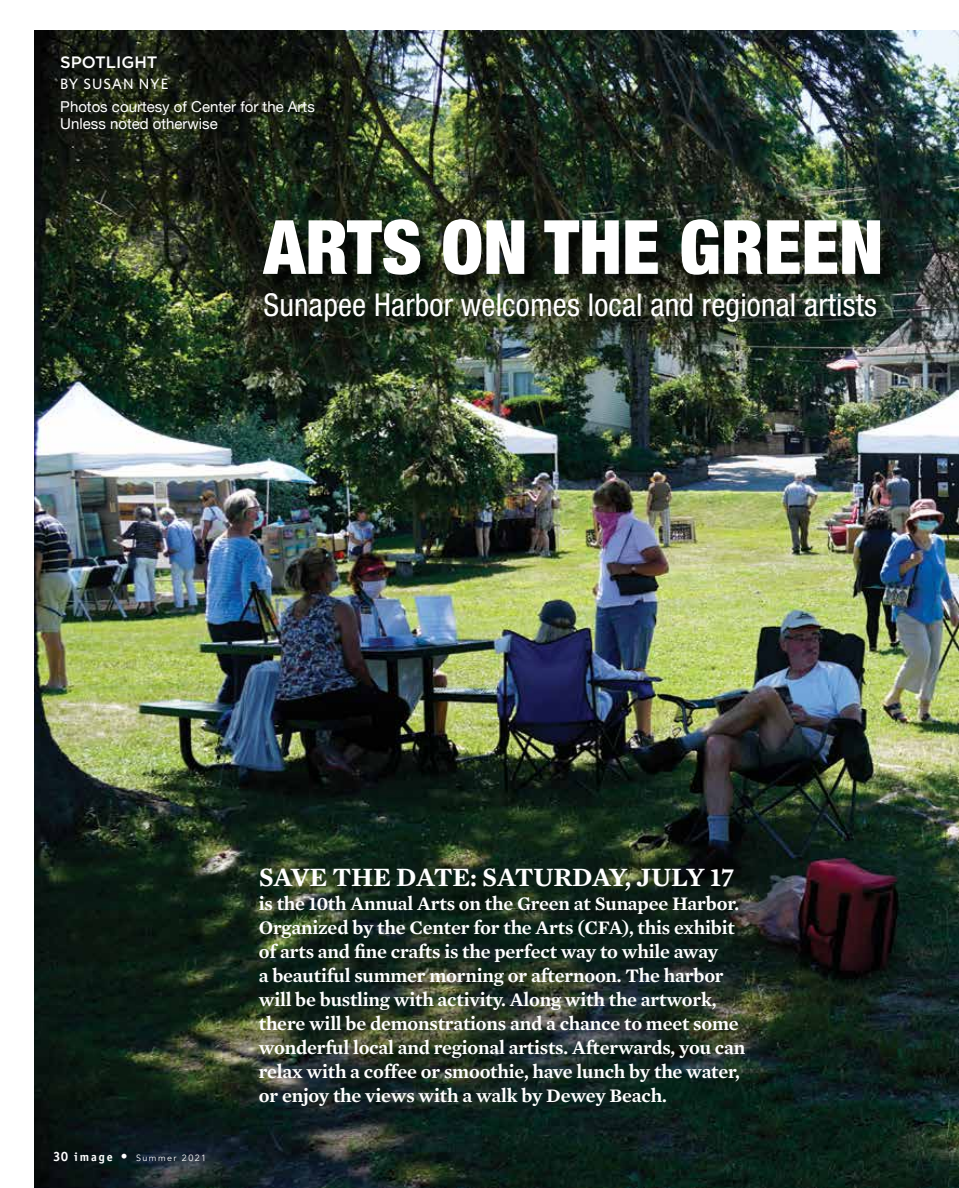
<style>
.page{position:relative;width:959px;height:1188px;background:#fff}
.page>*{position:absolute;margin:0;border:0;box-sizing:border-box;transform-origin:0 0}
.t1{font:900 condensed 75px "Helvetica Neue";color:#fff}
.t2{font:condensed 31.5px "Helvetica Neue";letter-spacing:.005em;color:#fff}
.t3{font:600 27px "Mercury Text G1";letter-spacing:-.01em;color:#fff}
.t4{font:600 19.5px/24px "Mercury Text G1";letter-spacing:-.01em;color:#fff}
.t5{font:500 16.5px "Gotham";color:#fff}
.t6{font:15px/16.5px "Helvetica Neue";color:#fff}
.t7{font:500 15px "Whitney";letter-spacing:.06em;color:#fff}
.t8{font:9px "Avenir";letter-spacing:.16em;color:#fff}
.s1{font-family:"Officina Sans";font-weight:700;font-size:13.5px}
.s2{font-family:"Officina Sans";font-weight:700;font-size:12px}
</style>
<div class="page">
<img style="left:34px;top:30px;width:924px;height:1158px">
<div style="left:266px;top:222px;width:632px;height:118px;background:#000;opacity:.75"></div>
<p class="t5" style="left:60px;top:53px;width:99px">SPOTLIGHT</p>
<p class="t7" style="left:60px;top:75px;width:109px">BY SUSAN NYE</p>
<p class="t6" style="left:60px;top:99px;width:256px">Photos courtesy of Center for the Arts<br>Unless noted otherwise</p>
<h1 class="t1" style="left:263px;top:185px;width:621px">ARTS ON THE GREEN</h1>
<h2 class="t2" style="left:263px;top:287px;width:615px">Sunapee Harbor welcomes local and regional artists</h2>
<p class="t8" style="left:53px;top:1153px;width:155px"><span class="s1">30</span> <span class="s2">image</span> <span class="s1">•</span> Summer 2021</p>
<h3 class="t3" style="left:259px;top:861px;width:477px">SAVE THE DATE: SATURDAY, JULY 17</h3>
<p class="t4" style="left:259px;top:891px;width:488px">is the 10th Annual Arts on the Green at Sunapee Harbor.<br>Organized by the Center for the Arts (CFA), this exhibit of arts and fine crafts is the perfect way to while away<br>a beautiful summer morning or afternoon. The harbor will be bustling with activity. Along with the artwork, there will be demonstrations and a chance to meet some wonderful local and regional artists. Afterwards, you can relax with a coffee or smoothie, have lunch by the water, or enjoy the views with a walk by Dewey Beach.</p>
</div>
